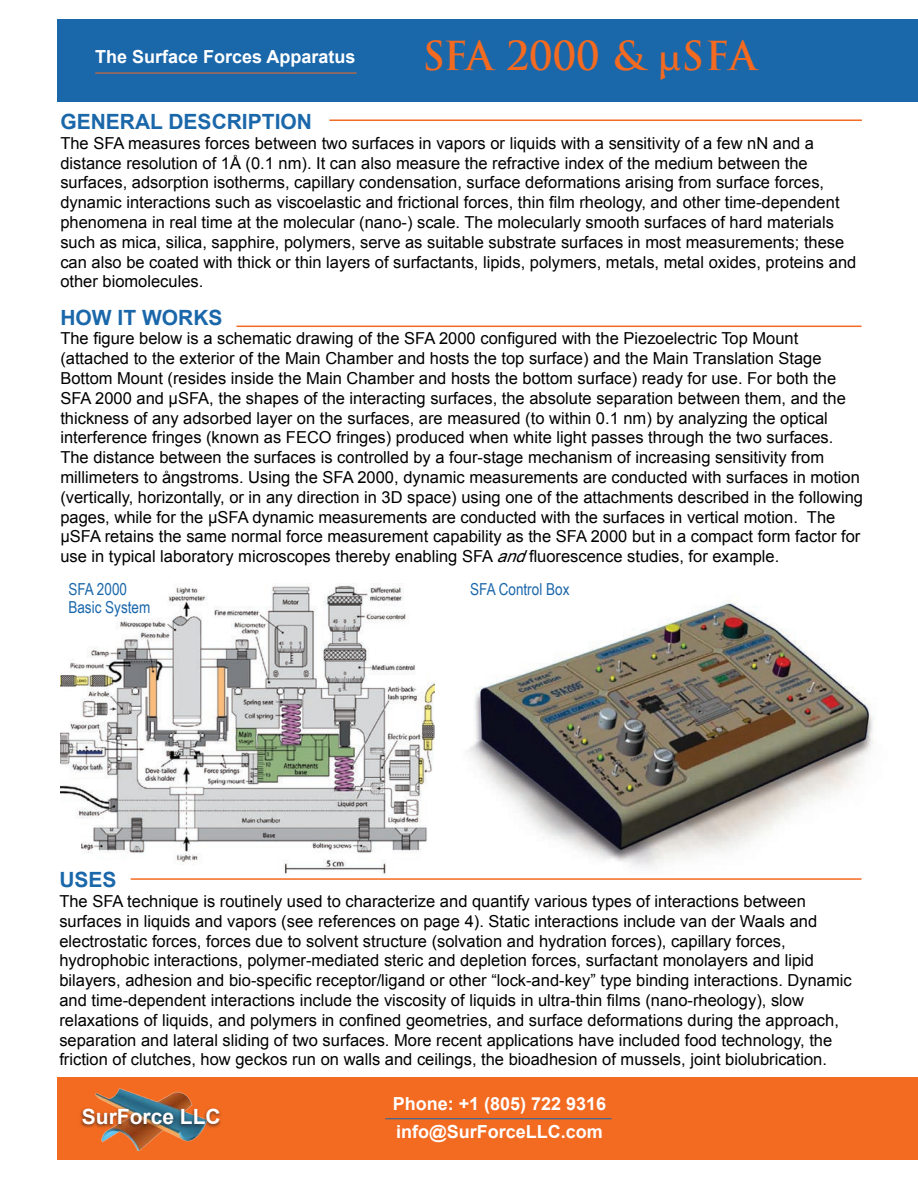
<style>
.page{position:relative;width:918px;height:1188px;background:#fff}
.page>*{position:absolute;margin:0;border:0;box-sizing:border-box;transform-origin:0 0}
.t1{font:700 39px "Trajan Pro";color:#f36a21}
.t2{font:700 21px "Arial";color:#1a67aa}
.t3{font:700 21px "Arial";color:#fff}
.t4{font:700 18px "Arial";color:#fff}
.t5{font:16.5px/19.8px "Arial";color:#000}
.t6{font:16.5px "Arial Narrow";color:#1a67aa}
.s1{font-style:italic}
</style>
<div class="page">
<div style="left:57px;top:20px;width:861px;height:82px;background:#1a67aa"></div>
<img style="left:467px;top:597px;width:408px;height:271px">
<img style="left:60px;top:583px;width:375px;height:292px">
<hr style="left:329px;top:119px;width:533px;height:2px;background:#f36a21">
<hr style="left:131px;top:878px;width:731px;height:2px;background:#f36a21">
<hr style="left:237px;top:326px;width:625px;height:1px;background:#f36a21">
<hr style="left:95px;top:73px;width:262px;height:1px;background:#f36a21">
<div style="left:57px;top:1077px;width:861px;height:83px;background:#f36a21"></div>
<hr style="left:385px;top:1118px;width:227px;height:1px;background:#1a67aa">
<img style="left:95px;top:1088px;width:109px;height:63px">
<div style="left:79px;top:1107px;width:143px;height:22px;background:#231f20;opacity:.75"></div>
<p class="t4" style="left:95px;top:45px;width:262px">The Surface Forces Apparatus</p>
<p class="t1" style="left:423px;top:32px;width:335px">SFA 2000 &amp; μSFA</p>
<p class="t2" style="left:60px;top:108px;width:253px">GENERAL DESCRIPTION</p>
<p class="t5" style="left:60px;top:133px;width:797px">The SFA measures forces between two surfaces in vapors or liquids with a sensitivity of a few nN and a distance resolution of 1Å (0.1 nm). It can also measure the refractive index of the medium between the surfaces, adsorption isotherms, capillary condensation, surface deformations arising from surface forces, dynamic interactions such as viscoelastic and frictional forces, thin film rheology, and other time-dependent phenomena in real time at the molecular (nano-) scale. The molecularly smooth surfaces of hard materials such as mica, silica, sapphire, polymers, serve as suitable substrate surfaces in most measurements; these can also be coated with thick or thin layers of surfactants, lipids, polymers, metals, metal oxides, proteins and other biomolecules.</p>
<p class="t2" style="left:60px;top:303px;width:164px">HOW IT WORKS</p>
<p class="t5" style="left:60px;top:329px;width:804px">The figure below is a schematic drawing of the SFA 2000 configured with the Piezoelectric Top Mount (attached to the exterior of the Main Chamber and hosts the top surface) and the Main Translation Stage Bottom Mount (resides inside the Main Chamber and hosts the bottom surface) ready for use. For both the SFA 2000 and μSFA, the shapes of the interacting surfaces, the absolute separation between them, and the thickness of any adsorbed layer on the surfaces, are measured (to within 0.1 nm) by analyzing the optical interference fringes (known as FECO fringes) produced when white light passes through the two surfaces.<br>The distance between the surfaces is controlled by a four-stage mechanism of increasing sensitivity from millimeters to ångstroms. Using the SFA 2000, dynamic measurements are conducted with surfaces in motion (vertically, horizontally, or in any direction in 3D space) using one of the attachments described in the following pages, while for the μSFA dynamic measurements are conducted with the surfaces in vertical motion. The μSFA retains the same normal force measurement capability as the SFA 2000 but in a compact form factor for use in typical laboratory microscopes thereby enabling SFA <span class="s1">and</span>fluorescence studies, for example.</p>
<p class="t6" style="left:68px;top:577px;width:60px">SFA 2000</p>
<p class="t6" style="left:68px;top:595px;width:83px">Basic System</p>
<p class="t6" style="left:470px;top:577px;width:101px">SFA Control Box</p>
<p class="t2" style="left:59px;top:866px;width:59px">USES</p>
<p class="t5" style="left:59px;top:892px;width:794px">The SFA technique is routinely used to characterize and quantify various types of interactions between surfaces in liquids and vapors (see references on page 4). Static interactions include van der Waals and electrostatic forces, forces due to solvent structure (solvation and hydration forces), capillary forces, hydrophobic interactions, polymer-mediated steric and depletion forces, surfactant monolayers and lipid bilayers, adhesion and bio-specific receptor/ligand or other “lock-and-key” type binding interactions. Dynamic and time-dependent interactions include the viscosity of liquids in ultra-thin films (nano-rheology), slow relaxations of liquids, and polymers in confined geometries, and surface deformations during the approach, separation and lateral sliding of two surfaces. More recent applications have included food technology, the friction of clutches, how geckos run on walls and ceilings, the bioadhesion of mussels, joint biolubrication.</p>
<p class="t3" style="left:82px;top:1103px;width:140px">SurForce LLC</p>
<p class="t4" style="left:393px;top:1092px;width:215px">Phone: +1 (805) 722 9316</p>
<p class="t4" style="left:396px;top:1120px;width:208px">info@SurForceLLC.com</p>
</div>
